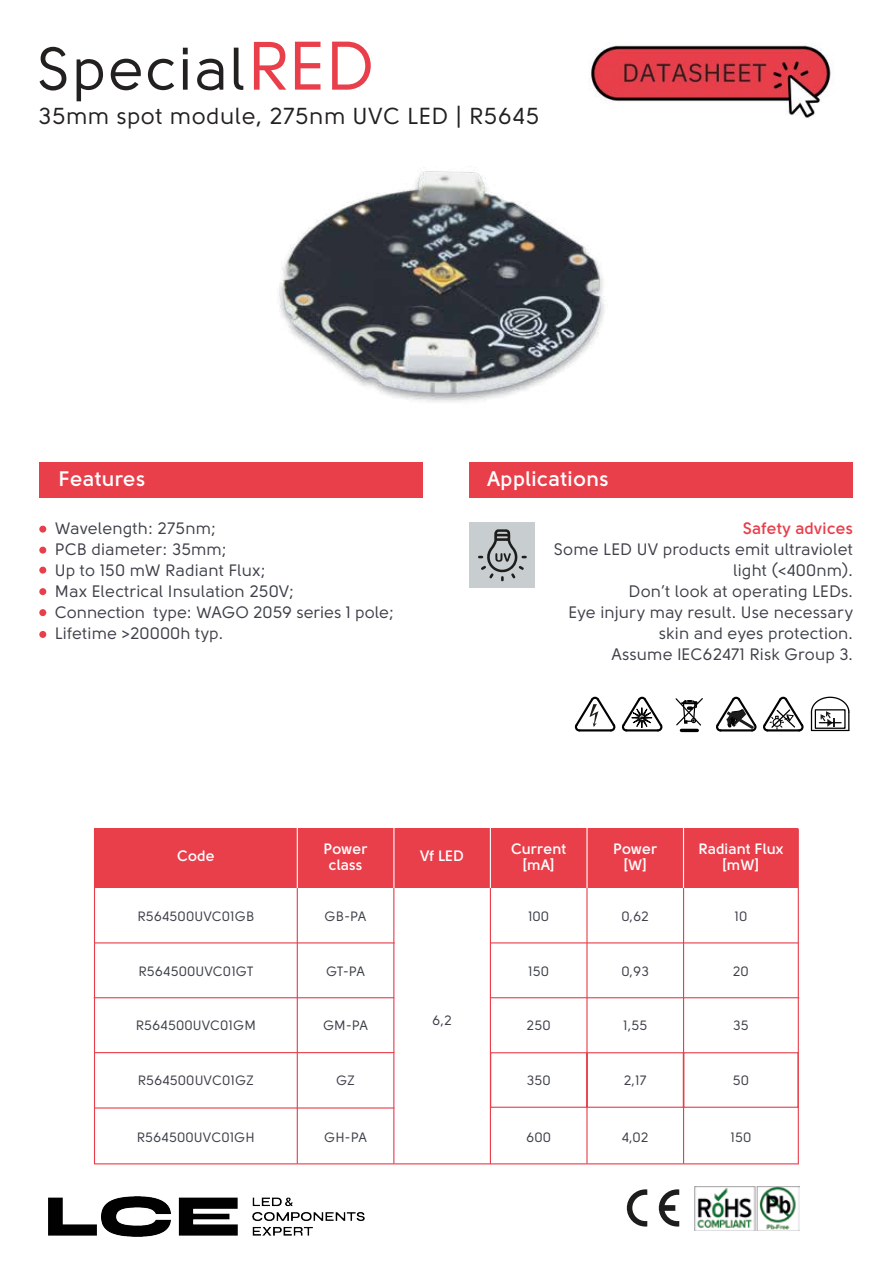
<style>
.page{position:relative;width:893px;height:1263px;background:#fff}
.page>*{position:absolute;margin:0;border:0;box-sizing:border-box;transform-origin:0 0}
.t1{font:59.7px "Solomon Sans Normal";letter-spacing:.025em;color:#232120}
.t2{font:23.1px "Solomon Sans Normal";letter-spacing:.025em;color:#232120}
.t3{font:700 21px "Solomon Sans Semi";letter-spacing:.01em;color:#fff}
.t4{font:16.5px/21px "Solomon Sans Normal";letter-spacing:.01em;color:#3e4049;text-align:right}
.t5{font:700 16.5px "Solomon Sans Semi";letter-spacing:.01em;color:#e83f4b}
.t6{font:700 15px/16.5px "Solomon Sans Semi";color:#fff;text-align:center}
.t7{font:13.5px "Solomon Sans Normal";letter-spacing:.01em;color:#3e4049}
.s1{font-size:68.1px;color:#e83f4b}
</style>
<div class="page">
<div style="left:40px;top:462px;width:383px;height:36px;background:#e83f4b"></div>
<div style="left:470px;top:462px;width:383px;height:36px;background:#e83f4b"></div>
<div style="left:39px;top:526px;width:7px;height:7px;background:#e83f4b;border-radius:50%"></div>
<div style="left:39px;top:547px;width:7px;height:7px;background:#e83f4b;border-radius:50%"></div>
<div style="left:39px;top:567px;width:7px;height:7px;background:#e83f4b;border-radius:50%"></div>
<div style="left:39px;top:588px;width:7px;height:7px;background:#e83f4b;border-radius:50%"></div>
<div style="left:39px;top:609px;width:7px;height:7px;background:#e83f4b;border-radius:50%"></div>
<div style="left:39px;top:631px;width:7px;height:7px;background:#e83f4b;border-radius:50%"></div>
<div style="left:470px;top:523px;width:65px;height:65px;background:#c8cdd0"></div>
<svg style="left:478px;top:529px;width:49px;height:52px"></svg>
<svg style="left:675px;top:698px;width:28px;height:35px"></svg>
<svg style="left:574px;top:696px;width:89px;height:36px"></svg>
<hr style="left:579px;top:729px;width:32px;height:2px;background:#000101">
<svg style="left:716px;top:696px;width:134px;height:36px"></svg>
<hr style="left:811px;top:730px;width:38px;height:1px;background:#000101">
<div style="left:95px;top:829px;width:202px;height:59px;background:#e83f4b"></div>
<div style="left:297px;top:829px;width:97px;height:59px;background:#e83f4b"></div>
<div style="left:394px;top:829px;width:96px;height:59px;background:#e83f4b"></div>
<div style="left:490px;top:829px;width:97px;height:59px;background:#e83f4b"></div>
<div style="left:587px;top:829px;width:97px;height:59px;background:#e83f4b"></div>
<div style="left:684px;top:829px;width:114px;height:59px;background:#e83f4b"></div>
<div style="left:490px;top:1052px;width:97px;height:56px;border:1px solid #e83e4a"></div>
<div style="left:587px;top:1052px;width:97px;height:56px;border:1px solid #e83e4a"></div>
<div style="left:683px;top:1052px;width:116px;height:56px;border:1px solid #e83e4a"></div>
<hr style="left:297px;top:879px;width:1px;height:284px;background:#e83e4a">
<hr style="left:393px;top:878px;width:1px;height:285px;background:#e83e4a">
<hr style="left:490px;top:879px;width:1px;height:285px;background:#e83e4a">
<hr style="left:586px;top:879px;width:2px;height:284px;background:#e83e4a">
<hr style="left:683px;top:879px;width:1px;height:284px;background:#e83e4a">
<hr style="left:95px;top:942px;width:300px;height:1px;background:#e83e4a">
<hr style="left:490px;top:942px;width:308px;height:1px;background:#e83e4a">
<hr style="left:491px;top:997px;width:308px;height:1px;background:#e83e4a">
<hr style="left:94px;top:997px;width:300px;height:1px;background:#e83e4a">
<hr style="left:94px;top:1052px;width:300px;height:1px;background:#e83e4a">
<hr style="left:94px;top:1107px;width:300px;height:1px;background:#e83e4a">
<hr style="left:94px;top:1163px;width:705px;height:1px;background:#e83e4a">
<hr style="left:94px;top:828px;width:1px;height:336px;background:#e83e4a">
<hr style="left:798px;top:828px;width:1px;height:336px;background:#e83e4a">
<hr style="left:297px;top:826px;width:1px;height:62px;background:#fdfdfd">
<hr style="left:393px;top:826px;width:1px;height:62px;background:#fdfdfd">
<hr style="left:490px;top:826px;width:1px;height:62px;background:#fdfdfd">
<hr style="left:586px;top:826px;width:2px;height:62px;background:#fdfdfd">
<hr style="left:683px;top:826px;width:1px;height:62px;background:#fdfdfd">
<img style="left:279px;top:171px;width:325px;height:231px">
<svg style="left:627px;top:1189px;width:20px;height:37px"></svg>
<svg style="left:659px;top:1189px;width:20px;height:37px"></svg>
<img style="left:694px;top:1186px;width:105px;height:45px">
<img style="left:591px;top:44px;width:243px;height:75px">
<img style="left:49px;top:1197px;width:315px;height:40px">
<h1 class="t1" style="left:37px;top:35px;width:339px">Special<span class="s1">RED</span></h1>
<h2 class="t2" style="left:39px;top:103px;width:502px">35mm spot module, 275nm UVC LED | R5645</h2>
<p class="t3" style="left:59px;top:467px;width:88px">Features</p>
<p class="t3" style="left:487px;top:467px;width:123px">Applications</p>
<p class="t4" style="left:55px;top:518px;width:341px;text-align:left">Wavelength: 275nm;<br>PCB diameter: 35mm;<br>Up to 150 mW Radiant Flux;<br>Max Electrical Insulation 250V;<br>Connection type: WAGO 2059 series 1 pole;<br>Lifetime &gt;20000h typ.</p>
<p class="t5" style="left:743px;top:519px;width:112px">Safety advices</p>
<p class="t4" style="left:554px;top:539px;width:301px">Some LED UV products emit ultraviolet light (&lt;400nm).<br>Don’t look at operating LEDs.<br>Eye injury may result. Use necessary skin and eyes protection.<br>Assume IEC62471 Risk Group 3.</p>
<p class="t6" style="left:177px;top:848px;width:39px">Code</p>
<p class="t6" style="left:323px;top:840px;width:46px">Power class</p>
<p class="t6" style="left:420px;top:848px;width:45px">Vf LED</p>
<p class="t6" style="left:511px;top:840px;width:57px">Current [mA]</p>
<p class="t6" style="left:613px;top:840px;width:46px">Power [W]</p>
<p class="t6" style="left:698px;top:840px;width:87px">Radiant Flux [mW]</p>
<p class="t7" style="left:137px;top:908px;width:118px">R564500UVC01GB</p>
<p class="t7" style="left:325px;top:908px;width:43px">GB-PA</p>
<p class="t7" style="left:528px;top:908px;width:23px">100</p>
<p class="t7" style="left:621px;top:908px;width:29px">0,62</p>
<p class="t7" style="left:734px;top:908px;width:14px">10</p>
<p class="t7" style="left:138px;top:964px;width:116px">R564500UVC01GT</p>
<p class="t7" style="left:326px;top:964px;width:40px">GT-PA</p>
<p class="t7" style="left:528px;top:964px;width:22px">150</p>
<p class="t7" style="left:621px;top:964px;width:29px">0,93</p>
<p class="t7" style="left:733px;top:964px;width:18px">20</p>
<p class="t7" style="left:432px;top:1013px;width:21px">6,2</p>
<p class="t7" style="left:136px;top:1018px;width:122px">R564500UVC01GM</p>
<p class="t7" style="left:323px;top:1018px;width:46px">GM-PA</p>
<p class="t7" style="left:527px;top:1018px;width:26px">250</p>
<p class="t7" style="left:623px;top:1018px;width:26px">1,55</p>
<p class="t7" style="left:733px;top:1018px;width:17px">35</p>
<p class="t7" style="left:138px;top:1073px;width:118px">R564500UVC01GZ</p>
<p class="t7" style="left:336px;top:1073px;width:20px">GZ</p>
<p class="t7" style="left:527px;top:1073px;width:25px">350</p>
<p class="t7" style="left:624px;top:1073px;width:24px">2,17</p>
<p class="t7" style="left:733px;top:1073px;width:18px">50</p>
<p class="t7" style="left:137px;top:1129px;width:119px">R564500UVC01GH</p>
<p class="t7" style="left:324px;top:1129px;width:44px">GH-PA</p>
<p class="t7" style="left:526px;top:1129px;width:26px">600</p>
<p class="t7" style="left:622px;top:1129px;width:28px">4,02</p>
<p class="t7" style="left:730px;top:1129px;width:22px">150</p>
</div>
